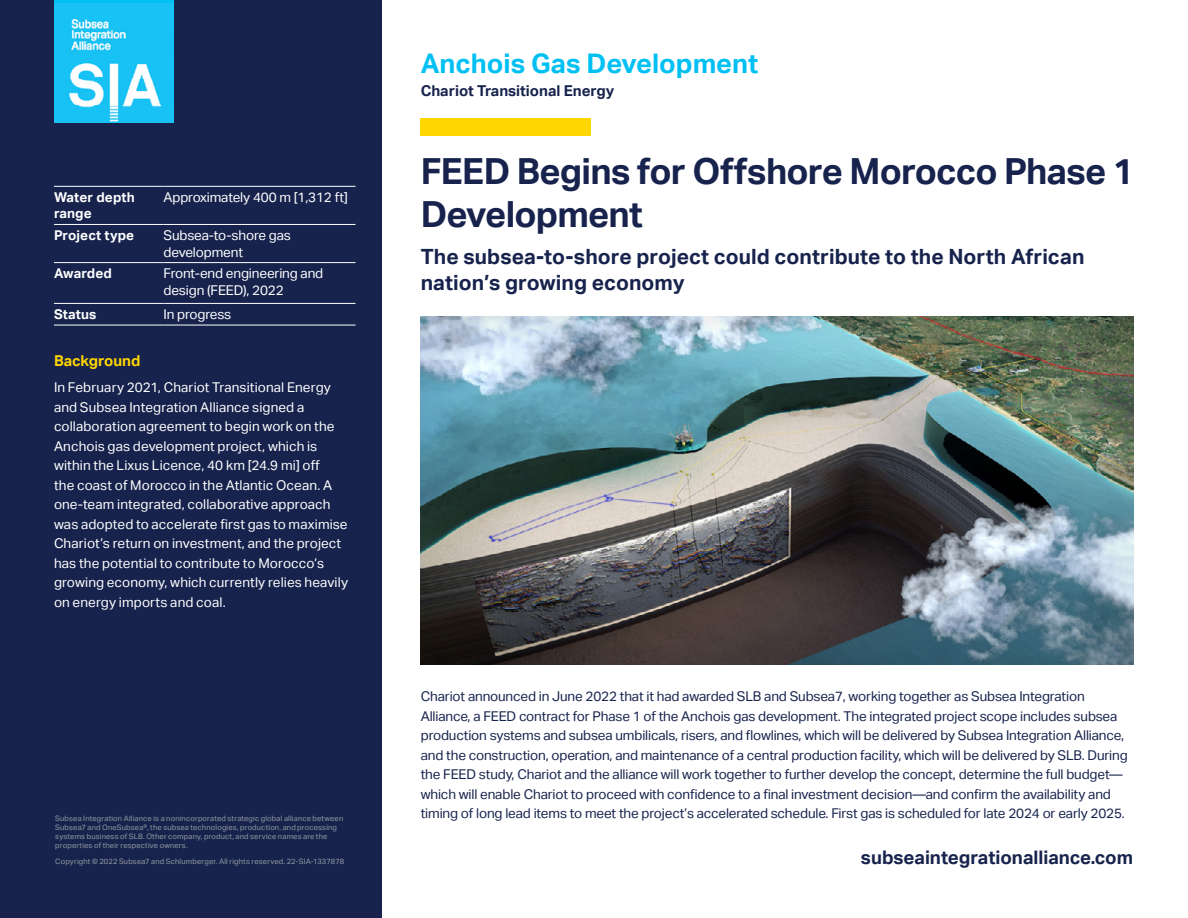
<style>
.page{position:relative;width:1188px;height:918px;background:#fff}
.page>*{position:absolute;margin:0;border:0;box-sizing:border-box;transform-origin:0 0}
.t1{font:700 36px/43.2px "Aktiv Grotesk";letter-spacing:-.02em;color:#17234d}
.t2{font:700 27px "Aktiv Grotesk";color:#00c0f3}
.t3{font:700 21px/25.2px "Aktiv Grotesk";color:#17234d}
.t4{font:700 18.75px "Aktiv Grotesk";color:#17234d}
.t5{font:700 15px "Aktiv Grotesk";color:#17234d}
.t6{font:700 15px "Aktiv Grotesk";color:#ffd600}
.t7{font:13.5px/19.5px "Aktiv Grotesk";letter-spacing:-.01em;color:#17234d}
.t8{font:13.5px/19.5px "Aktiv Grotesk";letter-spacing:.005em;color:#fff}
.t9{font:700 13.5px/16.5px "Aktiv Grotesk";letter-spacing:.01em;color:#fff}
.t10{font:7.5px/9px "Aktiv Grotesk";letter-spacing:.02em;color:#959aa0}
</style>
<div class="page">
<div style="left:0;top:0;width:382px;height:918px;background:#17234d"></div>
<div style="left:54px;top:0;width:119px;height:123px;background:linear-gradient(to right,#00c0f3,#00c0f3)"></div>
<img style="left:54px;top:4px;width:119px;height:119px">
<hr style="left:54px;top:186px;width:110px;height:1px;background:#fff">
<hr style="left:164px;top:186px;width:192px;height:1px;background:#fff">
<hr style="left:54px;top:224px;width:110px;height:1px;background:#fff">
<hr style="left:164px;top:224px;width:192px;height:1px;background:#fff">
<hr style="left:54px;top:262px;width:110px;height:1px;background:#fff">
<hr style="left:164px;top:262px;width:192px;height:1px;background:#fff">
<hr style="left:54px;top:303px;width:110px;height:1px;background:#fff">
<hr style="left:164px;top:303px;width:192px;height:1px;background:#fff">
<hr style="left:54px;top:325px;width:110px;height:1px;background:#fff">
<hr style="left:164px;top:325px;width:192px;height:1px;background:#fff">
<img style="left:421px;top:317px;width:713px;height:347px">
<div style="left:421px;top:118px;width:170px;height:18px;background:#ffd600"></div>
<p class="t9" style="left:54px;top:189px;width:82px">Water depth range</p>
<p class="t8" style="left:163px;top:188px;width:186px">Approximately 400 m [1,312 ft]</p>
<p class="t9" style="left:54px;top:227px;width:82px">Project type</p>
<p class="t8" style="left:163px;top:227px;width:129px;line-height:16.5px">Subsea-to-shore gas development</p>
<p class="t9" style="left:54px;top:265px;width:59px">Awarded</p>
<p class="t8" style="left:163px;top:265px;width:161px;line-height:16.5px">Front-end engineering and design (FEED), 2022</p>
<p class="t9" style="left:54px;top:306px;width:44px">Status</p>
<p class="t8" style="left:163px;top:305px;width:69px">In progress</p>
<p class="t6" style="left:54px;top:352px;width:88px">Background</p>
<p class="t8" style="left:54px;top:378px;width:296px">In February 2021, Chariot Transitional Energy and Subsea Integration Alliance signed a collaboration agreement to begin work on the Anchois gas development project, which is within the Lixus Licence, 40 km [24.9 mi] off<br>the coast of Morocco in the Atlantic Ocean. A one-team integrated, collaborative approach was adopted to accelerate first gas to maximise Chariot’s return on investment, and the project has the potential to contribute to Morocco’s growing economy, which currently relies heavily on energy imports and coal.</p>
<h2 class="t2" style="left:421px;top:48px;width:339px">Anchois Gas Development</h2>
<p class="t5" style="left:421px;top:82px;width:195px">Chariot Transitional Energy</p>
<h1 class="t1" style="left:421px;top:150px;width:715px">FEED Begins for Offshore Morocco Phase 1<br>Development</h1>
<h3 class="t3" style="left:421px;top:245px;width:665px">The subsea-to-shore project could contribute to the North African nation’s growing economy</h3>
<p class="t7" style="left:421px;top:687px;width:709px">Chariot announced in June 2022 that it had awarded SLB and Subsea7, working together as Subsea Integration Alliance, a FEED contract for Phase 1 of the Anchois gas development. The integrated project scope includes subsea production systems and subsea umbilicals, risers, and flowlines, which will be delivered by Subsea Integration Alliance, and the construction, operation, and maintenance of a central production facility, which will be delivered by SLB. During the FEED study, Chariot and the alliance will work together to further develop the concept, determine the full budget— which will enable Chariot to proceed with confidence to a final investment decision—and confirm the availability and timing of long lead items to meet the project’s accelerated schedule. First gas is scheduled for late 2024 or early 2025.</p>
<p class="t10" style="left:55px;top:814px;width:290px">Subsea Integration Alliance is a nonincorporated strategic global alliance between Subsea7 and OneSubsea®, the subsea technologies, production, and processing systems business of SLB. Other company, product, and service names are the properties of their respective owners.</p>
<p class="t10" style="left:55px;top:857px;width:291px">Copyright © 2022 Subsea7 and Schlumberger. All rights reserved. 22-SIA-1337878</p>
<h3 class="t4" style="left:861px;top:847px;width:274px">subseaintegrationalliance.com</h3>
</div>
